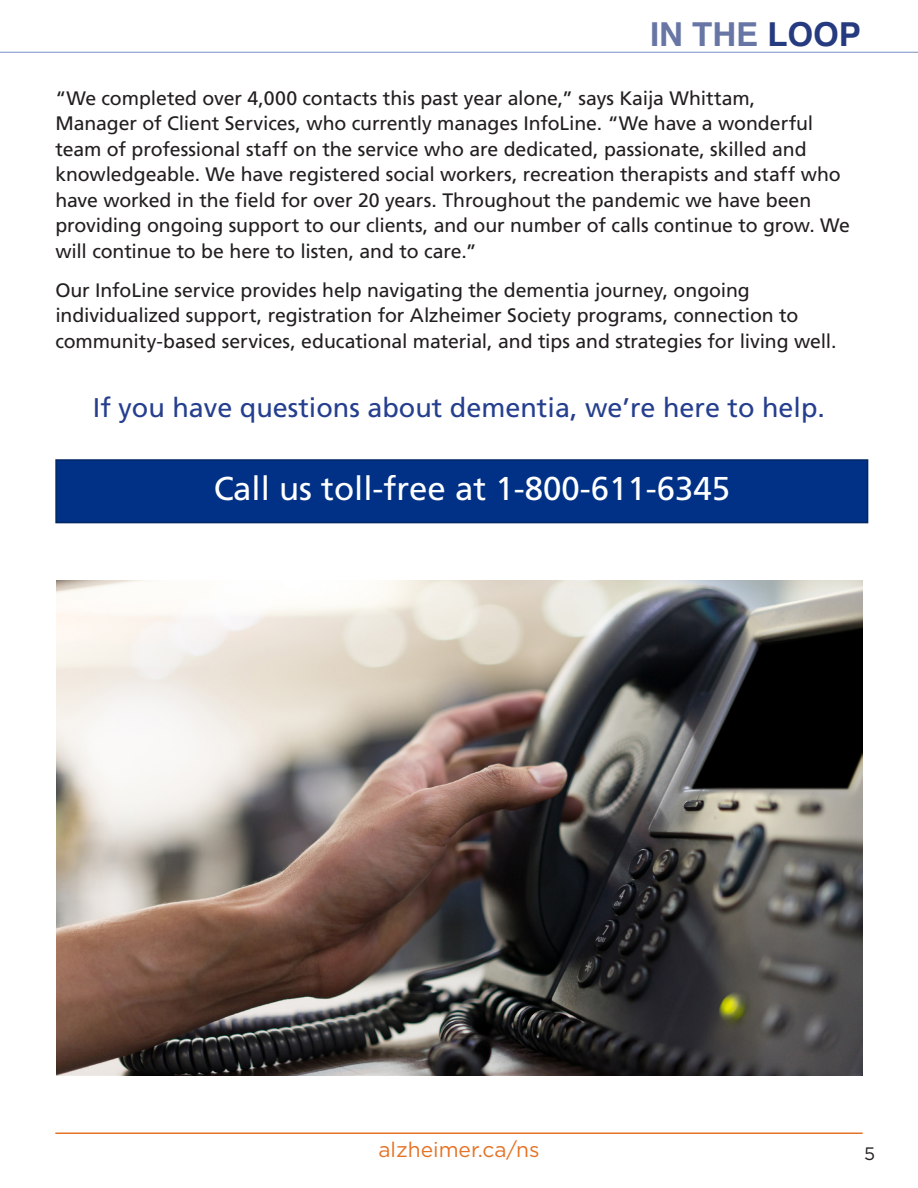
<style>
.page{position:relative;width:918px;height:1188px;background:#fff}
.page>*{position:absolute;margin:0;border:0;box-sizing:border-box;transform-origin:0 0}
.t1{font:33px "Frutiger";color:#fff}
.t2{font:700 33px "Helvetica";color:#6876a5}
.t3{font:27px "Frutiger";color:#253f8e}
.t4{font:21px "Gotham";color:#e57325}
.t5{font:19.5px/25.5px "Frutiger";letter-spacing:-.005em;color:#231f20}
.t6{font:18px "Gotham";color:#231f20}
.s1{color:#253a7f}
</style>
<div class="page">
<hr style="left:55px;top:1132px;width:808px;height:2px;background:#e57325">
<hr style="left:0;top:52px;width:918px;height:1px;background:#7991c4">
<div style="left:55px;top:459px;width:813px;height:64px;background:#003186;border:2px solid #002663"></div>
<img style="left:56px;top:581px;width:807px;height:494px">
<h1 class="t2" style="left:650px;top:8px;width:212px">IN THE <span class="s1">LOOP</span></h1>
<p class="t5" style="left:55px;top:85px;width:796px">“We completed over 4,000 contacts this past year alone,” says Kaija Whittam,<br>Manager of Client Services, who currently manages InfoLine. “We have a wonderful team of professional staff on the service who are dedicated, passionate, skilled and knowledgeable. We have registered social workers, recreation therapists and staff who have worked in the field for over 20 years. Throughout the pandemic we have been providing ongoing support to our clients, and our number of calls continue to grow. We will continue to be here to listen, and to care.”</p>
<p class="t5" style="left:55px;top:277px;width:783px">Our InfoLine service provides help navigating the dementia journey, ongoing individualized support, registration for Alzheimer Society programs, connection to community-based services, educational material, and tips and strategies for living well.</p>
<p class="t3" style="left:93px;top:391px;width:734px">If you have questions about dementia, we’re here to help.</p>
<h1 class="t1" style="left:213px;top:469px;width:519px">Call us toll-free at 1-800-611-6345</h1>
<p class="t4" style="left:378px;top:1136px;width:163px">alzheimer.ca/ns</p>
<p class="t6" style="left:864px;top:1143px;width:13px">5</p>
</div>
